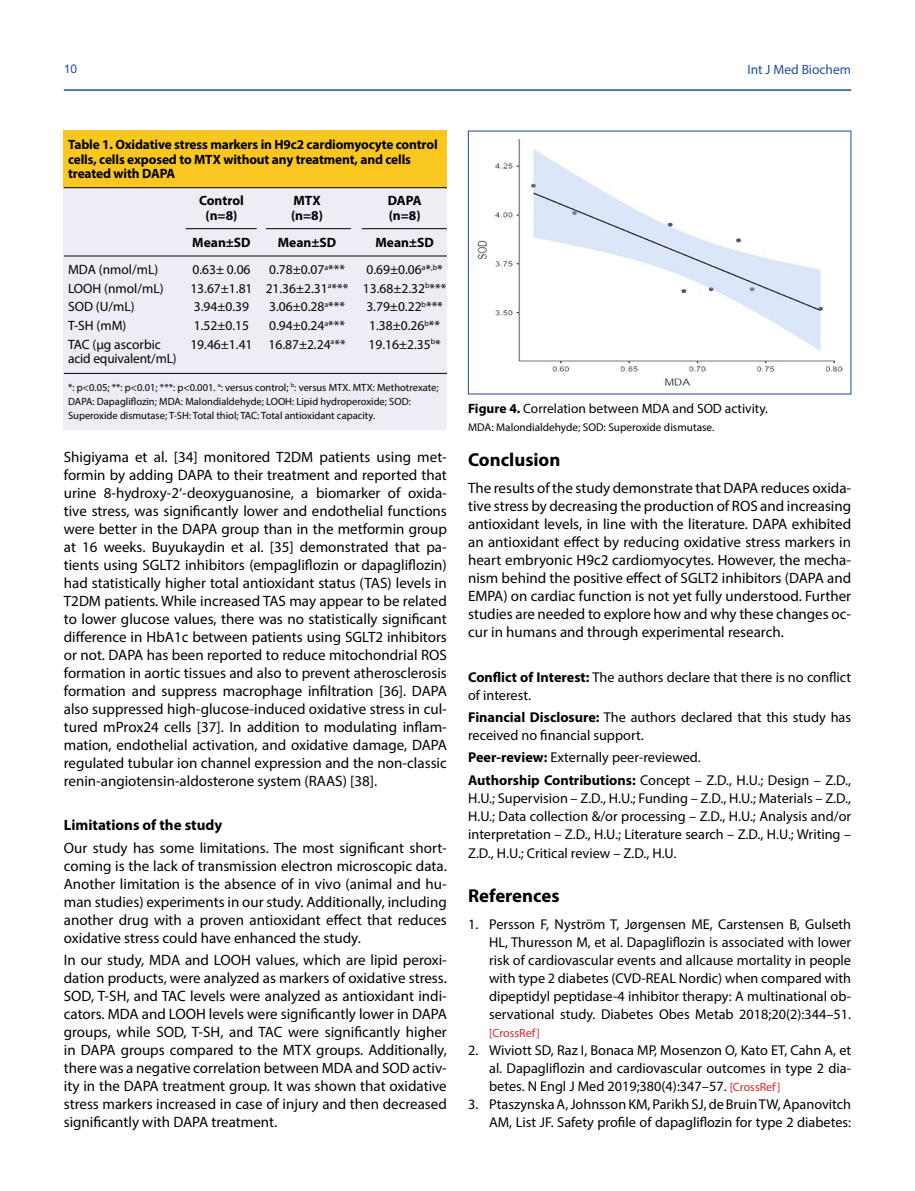
<style>
.page{position:relative;width:915px;height:1191px;background:#fff}
.page>*{position:absolute;margin:0;border:0;box-sizing:border-box;transform-origin:0 0}
.t1{font:700 18.75px "Myriad Pro";color:#000}
.t2{font:15px/18px "Myriad Pro";color:#000;text-align:justify}
.t3{font:700 15px "Myriad Pro";color:#000}
.t4{font:14.25px/18px "Myriad Pro";color:#000}
.t5{font:13.5px "Myriad Pro";color:#000}
.t6{font:700 13.5px/14.4px "Myriad Pro";letter-spacing:-.01em;color:#000}
.t7{font:13.5px "Myriad Pro";color:#204b9d}
.t8{font:12px "Myriad Pro";color:#d2232a}
.t9{font:12px "Arial";color:#204b9d}
.t10{font:11.25px "Myriad Pro";color:#000}
.t11{font:10.5px/14.4px "Myriad Pro";color:#000}
.s1{font-weight:700}
.s2{font-size:12px;color:#d2232a}
</style>
<div class="page">
<hr style="left:64px;top:89px;width:786px;height:2px;background:#204b9d">
<img style="left:477px;top:139px;width:365px;height:247px">
<div style="left:64px;top:188px;width:382px;height:241px;background:#eeedf5"></div>
<div style="left:64px;top:131px;width:382px;height:57px;background:#fac720"></div>
<hr style="left:64px;top:256px;width:382px;height:1px;background:#000">
<hr style="left:361px;top:228px;width:85px;height:1px;background:#000">
<hr style="left:266px;top:228px;width:85px;height:1px;background:#000">
<hr style="left:185px;top:228px;width:71px;height:1px;background:#000">
<hr style="left:64px;top:187px;width:382px;height:1px;background:#000">
<hr style="left:64px;top:373px;width:382px;height:1px;background:#000">
<p class="t9" style="left:64px;top:60px;width:15px">10</p>
<p class="t7" style="left:747px;top:61px;width:105px">Int J Med Biochem</p>
<p class="t6" style="left:68px;top:137px;width:371px">Table 1. Oxidative stress markers in H9c2 cardiomyocyte control cells, cells exposed to MTX without any treatment, and cells treated with DAPA</p>
<p class="t6" style="left:199px;top:193px;width:46px">Control</p>
<p class="t6" style="left:293px;top:193px;width:29px">MTX</p>
<p class="t6" style="left:387px;top:193px;width:35px">DAPA</p>
<p class="t6" style="left:205px;top:207px;width:33px">(n=8)</p>
<p class="t6" style="left:291px;top:207px;width:33px">(n=8)</p>
<p class="t6" style="left:388px;top:207px;width:33px">(n=8)</p>
<p class="t6" style="left:192px;top:235px;width:60px">Mean±SD</p>
<p class="t6" style="left:278px;top:235px;width:60px">Mean±SD</p>
<p class="t6" style="left:375px;top:235px;width:60px">Mean±SD</p>
<p class="t5" style="left:68px;top:261px;width:92px">MDA (nmol/mL)</p>
<p class="t5" style="left:192px;top:261px;width:60px">0.63± 0.06</p>
<p class="t5" style="left:269px;top:261px;width:77px">0.78±0.07<sup>a</sup>***</p>
<p class="t5" style="left:366px;top:261px;width:78px">0.69±0.06<sup>a</sup>*<sup>,b</sup>*</p>
<p class="t5" style="left:68px;top:280px;width:97px">LOOH (nmol/mL)</p>
<p class="t5" style="left:190px;top:280px;width:257px">13.67±1.81 21.36±2.31<sup>a</sup>*** 13.68±2.32<sup>b</sup>***</p>
<p class="t5" style="left:68px;top:299px;width:68px">SOD (U/mL)</p>
<p class="t5" style="left:194px;top:299px;width:57px">3.94±0.39</p>
<p class="t5" style="left:269px;top:299px;width:77px">3.06±0.28<sup>a</sup>***</p>
<p class="t5" style="left:366px;top:299px;width:78px">3.79±0.22<sup>b</sup>***</p>
<p class="t5" style="left:68px;top:317px;width:60px">T-SH (mM)</p>
<p class="t5" style="left:194px;top:317px;width:57px">1.52±0.15</p>
<p class="t5" style="left:269px;top:317px;width:77px">0.94±0.24<sup>a</sup>***</p>
<p class="t5" style="left:369px;top:317px;width:72px">1.38±0.26<sup>b</sup>**</p>
<p class="t5" style="left:68px;top:336px;width:94px">TAC (µg ascorbic</p>
<p class="t5" style="left:190px;top:336px;width:157px">19.46±1.41 16.87±2.24<sup>a</sup>**</p>
<p class="t5" style="left:368px;top:336px;width:74px">19.16±2.35<sup>b</sup>*</p>
<p class="t5" style="left:68px;top:350px;width:110px">acid equivalent/mL)</p>
<p class="t11" style="left:68px;top:379px;width:372px">*: p&lt;0.05; **: p&lt;0.01; ***: p&lt;0.001. <sup>a</sup>: versus control; <sup>b</sup>: versus MTX. MTX: Methotrexate;<br>DAPA: Dapagliflozin; MDA: Malondialdehyde; LOOH: Lipid hydroperoxide; SOD:<br>Superoxide dismutase; T-SH: Total thiol; TAC: Total antioxidant capacity.</p>
<p class="t2" style="left:64px;top:447px;width:384px">Shigiyama et al. [34] monitored T2DM patients using met&shy;formin by adding DAPA to their treatment and reported that urine 8-hydroxy-2‘-deoxyguanosine, a biomarker of oxida&shy;tive stress, was significantly lower and endothelial functions were better in the DAPA group than in the metformin group at 16 weeks. Buyukaydin et al. [35] demonstrated that pa&shy;tients using SGLT2 inhibitors (empagliflozin or dapagliflozin) had statistically higher total antioxidant status (TAS) levels in T2DM patients. While increased TAS may appear to be related to lower glucose values, there was no statistically significant difference in HbA1c between patients using SGLT2 inhibitors or not. DAPA has been reported to reduce mitochondrial ROS formation in aortic tissues and also to prevent atherosclerosis formation and suppress macrophage infiltration [36]. DAPA also suppressed high-glucose-induced oxidative stress in cul&shy;tured mProx24 cells [37]. In addition to modulating inflam&shy;mation, endothelial activation, and oxidative damage, DAPA regulated tubular ion channel expression and the non-classic renin-angiotensin-aldosterone system (RAAS) [38].</p>
<p class="t3" style="left:64px;top:815px;width:160px">Limitations of the study</p>
<p class="t2" style="left:64px;top:838px;width:384px">Our study has some limitations. The most significant short&shy;coming is the lack of transmission electron microscopic data.<br>Another limitation is the absence of in vivo (animal and hu&shy;man studies) experiments in our study. Additionally, including another drug with a proven antioxidant effect that reduces oxidative stress could have enhanced the study.</p>
<p class="t2" style="left:64px;top:950px;width:384px">In our study, MDA and LOOH values, which are lipid peroxi&shy;dation products, were analyzed as markers of oxidative stress.<br>SOD, T-SH, and TAC levels were analyzed as antioxidant indi&shy;cators. MDA and LOOH levels were significantly lower in DAPA groups, while SOD, T-SH, and TAC were significantly higher in DAPA groups compared to the MTX groups. Additionally, there was a negative correlation between MDA and SOD activ&shy;ity in the DAPA treatment group. It was shown that oxidative stress markers increased in case of injury and then decreased significantly with DAPA treatment.</p>
<p class="t5" style="left:468px;top:400px;width:301px"><span class="s1">Figure 4.</span> Correlation between MDA and SOD activity.</p>
<p class="t10" style="left:468px;top:420px;width:248px">MDA: Malondialdehyde; SOD: Superoxide dismutase.</p>
<p class="t1" style="left:468px;top:447px;width:94px">Conclusion</p>
<p class="t2" style="left:468px;top:478px;width:384px">The results of the study demonstrate that DAPA reduces oxida&shy;tive stress by decreasing the production of ROS and increasing antioxidant levels, in line with the literature. DAPA exhibited an antioxidant effect by reducing oxidative stress markers in heart embryonic H9c2 cardiomyocytes. However, the mecha&shy;nism behind the positive effect of SGLT2 inhibitors (DAPA and EMPA) on cardiac function is not yet fully understood. Further studies are needed to explore how and why these changes oc&shy;cur in humans and through experimental research.</p>
<p class="t4" style="left:468px;top:667px;width:384px"><span class="s1">Conflict of Interest:</span> The authors declare that there is no conflict of interest.</p>
<p class="t4" style="left:468px;top:708px;width:384px"><span class="s1">Financial Disclosure:</span> The authors declared that this study has received no financial support.</p>
<p class="t4" style="left:468px;top:746px;width:384px;line-height:22.4px"><span class="s1">Peer-review:</span> Externally peer-reviewed.<br><span class="s1">Authorship Contributions:</span> Concept – Z.D., H.U.; Design – Z.D.,</p>
<p class="t4" style="left:468px;top:788px;width:384px;text-align:justify">H.U.; Supervision – Z.D., H.U.; Funding – Z.D., H.U.; Materials – Z.D., H.U.; Data collection &amp;/or processing – Z.D., H.U.; Analysis and/or interpretation – Z.D., H.U.; Literature search – Z.D., H.U.; Writing –</p>
<p class="t4" style="left:468px;top:844px;width:210px">Z.D., H.U.; Critical review – Z.D., H.U.</p>
<p class="t1" style="left:468px;top:883px;width:93px">References</p>
<p class="t4" style="left:489px;top:914px;width:363px;text-align:justify;text-indent:-21px">1. Persson F, Nyström T, Jørgensen ME, Carstensen B, Gulseth HL, Thuresson M, et al. Dapagliflozin is associated with lower risk of cardiovascular events and allcause mortality in people with type 2 diabetes (CVD-REAL Nordic) when compared with dipeptidyl peptidase-4 inhibitor therapy: A multinational ob&shy;servational study. Diabetes Obes Metab 2018;20(2):344–51.</p>
<p class="t8" style="left:489px;top:1025px;width:52px">[CrossRef]</p>
<p class="t4" style="left:489px;top:1041px;width:363px;text-align:justify;text-indent:-21px">2. Wiviott SD, Raz I, Bonaca MP, Mosenzon O, Kato ET, Cahn A, et al. Dapagliflozin and cardiovascular outcomes in type 2 dia&shy;betes. N Engl J Med 2019;380(4):347–57. <span class="s2">[CrossRef]</span></p>
<p class="t4" style="left:468px;top:1095px;width:384px;text-align:right">3. Ptaszynska A, Johnsson KM, Parikh SJ, de Bruin TW, Apanovitch<br>AM, List JF. Safety profile of dapagliflozin for type 2 diabetes:</p>
</div>
